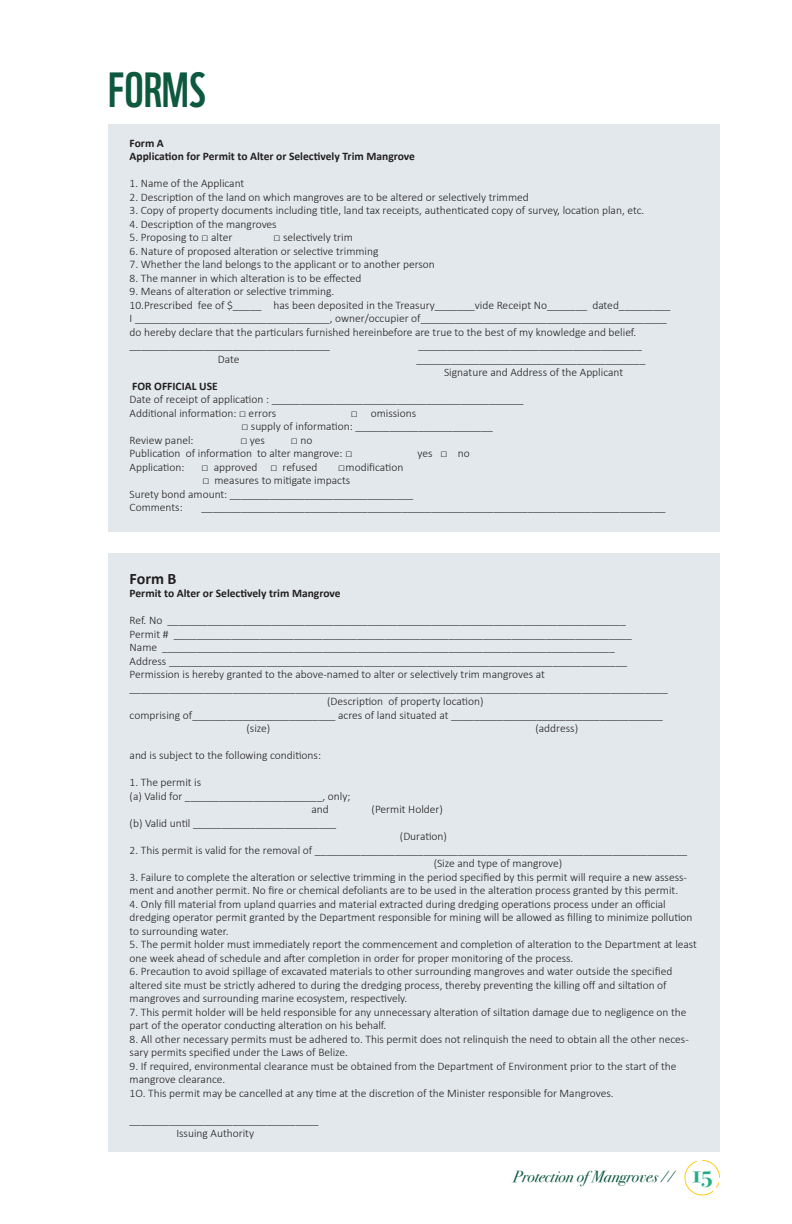
<style>
.page{position:relative;width:792px;height:1224px;background:#fff}
.page>*{position:absolute;margin:0;border:0;box-sizing:border-box;transform-origin:0 0}
.t1{font:48px "WWF";color:#0c593e}
.t2{font:italic 16px "Bodoni Svty Two OSITCTT";color:#0e5940}
.t3{font:700 16px "Calibri";color:#231f20}
.t4{font:300 11.6px/13.6px "Calibri";color:#231f20}
.t5{font:700 11.6px/13.6px "Calibri";color:#231f20}
.s1{font-weight:700;font-style:normal;font-size:24px;color:#23ad84}
</style>
<div class="page">
<svg style="left:684px;top:1159px;width:36px;height:37px"></svg>
<div style="left:108px;top:124px;width:612px;height:408px;background:#e2e8eb"></div>
<div style="left:108px;top:554px;width:612px;height:598px;background:#e2e8eb"></div>
<h1 class="t1" style="left:108px;top:52px;width:99px">FORMS</h1>
<p class="t5" style="left:130px;top:136px;width:287px">Form A<br>Application for Permit to Alter or Selectively Trim Mangrove</p>
<p class="t4" style="left:130px;top:177px;width:116px">1. Name of the Applicant</p>
<p class="t4" style="left:130px;top:190px;width:401px">2. Description of the land on which mangroves are to be altered or selectively trimmed</p>
<p class="t4" style="left:130px;top:204px;width:516px">3. Copy of property documents including title, land tax receipts, authenticated copy of survey, location plan, etc.</p>
<p class="t4" style="left:130px;top:217px;width:149px">4. Description of the mangroves</p>
<p class="t4" style="left:130px;top:231px;width:104px">5. Proposing to □ alter</p>
<p class="t4" style="left:274px;top:231px;width:81px">□ selectively trim</p>
<p class="t4" style="left:130px;top:244px;width:250px">6. Nature of proposed alteration or selective trimming</p>
<p class="t4" style="left:130px;top:258px;width:307px">7. Whether the land belongs to the applicant or to another person</p>
<p class="t4" style="left:130px;top:271px;width:233px">8. The manner in which alteration is to be effected</p>
<p class="t4" style="left:130px;top:285px;width:542px">9. Means of alteration or selective trimming.<br>10.Prescribed fee of $_____ has been deposited in the Treasury_______vide Receipt No_______ dated_________ I __________________________________, owner/occupier of___________________________________________ do hereby declare that the particulars furnished hereinbefore are true to the best of my knowledge and belief. ___________________________________</p>
<p class="t4" style="left:418px;top:339px;width:225px">_______________________________________</p>
<p class="t4" style="left:218px;top:352px;width:23px">Date</p>
<p class="t4" style="left:416px;top:352px;width:231px;text-align:center">________________________________________<br>Signature and Address of the Applicant</p>
<p class="t5" style="left:132px;top:379px;width:87px">FOR OFFICIAL USE</p>
<p class="t4" style="left:130px;top:393px;width:396px">Date of receipt of application : ____________________________________________<br>Additional information: □ errors</p>
<p class="t4" style="left:351px;top:406px;width:67px">□ omissions</p>
<p class="t4" style="left:241px;top:420px;width:253px">□ supply of information: ________________________</p>
<p class="t4" style="left:130px;top:433px;width:66px">Review panel:</p>
<p class="t4" style="left:240px;top:433px;width:26px">□ yes</p>
<p class="t4" style="left:130px;top:433px;width:224px;text-indent:161px">□ no<br>Publication of information to alter mangrove: □</p>
<p class="t4" style="left:418px;top:447px;width:54px">yes □ no</p>
<p class="t4" style="left:130px;top:460px;width:56px">Application:</p>
<p class="t4" style="left:202px;top:460px;width:117px">□ approved □ refused</p>
<p class="t4" style="left:338px;top:460px;width:67px">□modification</p>
<p class="t4" style="left:130px;top:474px;width:285px;text-indent:73px">□ measures to mitigate impacts<br>Surety bond amount: ________________________________<br>Comments:</p>
<p class="t4" style="left:202px;top:501px;width:465px">_________________________________________________________________________________</p>
<h2 class="t3" style="left:130px;top:567px;width:49px">Form B</h2>
<p class="t5" style="left:130px;top:587px;width:213px">Permit to Alter or Selectively trim Mangrove</p>
<p class="t4" style="left:130px;top:614px;width:498px">Ref. No ________________________________________________________________________________</p>
<p class="t4" style="left:130px;top:627px;width:504px">Permit # ________________________________________________________________________________</p>
<p class="t4" style="left:130px;top:641px;width:487px">Name _______________________________________________________________________________</p>
<p class="t4" style="left:130px;top:654px;width:499px">Address ________________________________________________________________________________</p>
<p class="t4" style="left:130px;top:668px;width:417px">Permission is hereby granted to the above-named to alter or selectively trim mangroves at</p>
<p class="t4" style="left:130px;top:681px;width:540px">______________________________________________________________________________________________</p>
<p class="t4" style="left:327px;top:695px;width:158px">(Description of property location)</p>
<p class="t4" style="left:130px;top:708px;width:535px">comprising of_________________________ acres of land situated at _____________________________________</p>
<p class="t4" style="left:247px;top:722px;width:25px">(size)</p>
<p class="t4" style="left:535px;top:722px;width:44px">(address)</p>
<p class="t4" style="left:130px;top:749px;width:193px">and is subject to the following conditions:</p>
<p class="t4" style="left:130px;top:776px;width:73px">1. The permit is</p>
<p class="t4" style="left:130px;top:789px;width:222px">(a) Valid for ________________________, only;</p>
<p class="t4" style="left:312px;top:803px;width:19px">and</p>
<p class="t4" style="left:372px;top:803px;width:73px">(Permit Holder)</p>
<p class="t4" style="left:130px;top:816px;width:208px">(b) Valid until _________________________</p>
<p class="t4" style="left:400px;top:830px;width:49px">(Duration)</p>
<p class="t4" style="left:434px;top:843px;width:255px;text-indent:-304px">2. This permit is valid for the removal of _________________________________________________________________ (Size and type of mangrove)</p>
<p class="t4" style="left:130px;top:870px;width:559px">3. Failure to complete the alteration or selective trimming in the period specified by this permit will require a new assess&shy;ment and another permit. No fire or chemical defoliants are to be used in the alteration process granted by this permit.</p>
<p class="t4" style="left:130px;top:897px;width:565px">4. Only fill material from upland quarries and material extracted during dredging operations process under an official dredging operator permit granted by the Department responsible for mining will be allowed as filling to minimize pollution to surrounding water.</p>
<p class="t4" style="left:130px;top:938px;width:569px">5. The permit holder must immediately report the commencement and completion of alteration to the Department at least one week ahead of schedule and after completion in order for proper monitoring of the process.</p>
<p class="t4" style="left:130px;top:965px;width:544px">6. Precaution to avoid spillage of excavated materials to other surrounding mangroves and water outside the specified altered site must be strictly adhered to during the dredging process, thereby preventing the killing off and siltation of mangroves and surrounding marine ecosystem, respectively.</p>
<p class="t4" style="left:130px;top:1005px;width:559px">7. This permit holder will be held responsible for any unnecessary alteration of siltation damage due to negligence on the part of the operator conducting alteration on his behalf.</p>
<p class="t4" style="left:130px;top:1032px;width:561px">8. All other necessary permits must be adhered to. This permit does not relinquish the need to obtain all the other neces&shy;sary permits specified under the Laws of Belize.</p>
<p class="t4" style="left:130px;top:1059px;width:549px">9. If required, environmental clearance must be obtained from the Department of Environment prior to the start of the mangrove clearance.<br>1O. This permit may be cancelled at any time at the discretion of the Minister responsible for Mangroves.</p>
<p class="t4" style="left:176px;top:1113px;width:144px;text-indent:-47px">_________________________________<br>Issuing Authority</p>
<h2 class="t2" style="left:513px;top:1166px;width:201px">Protection of Mangroves // <span class="s1">15</span></h2>
</div>
